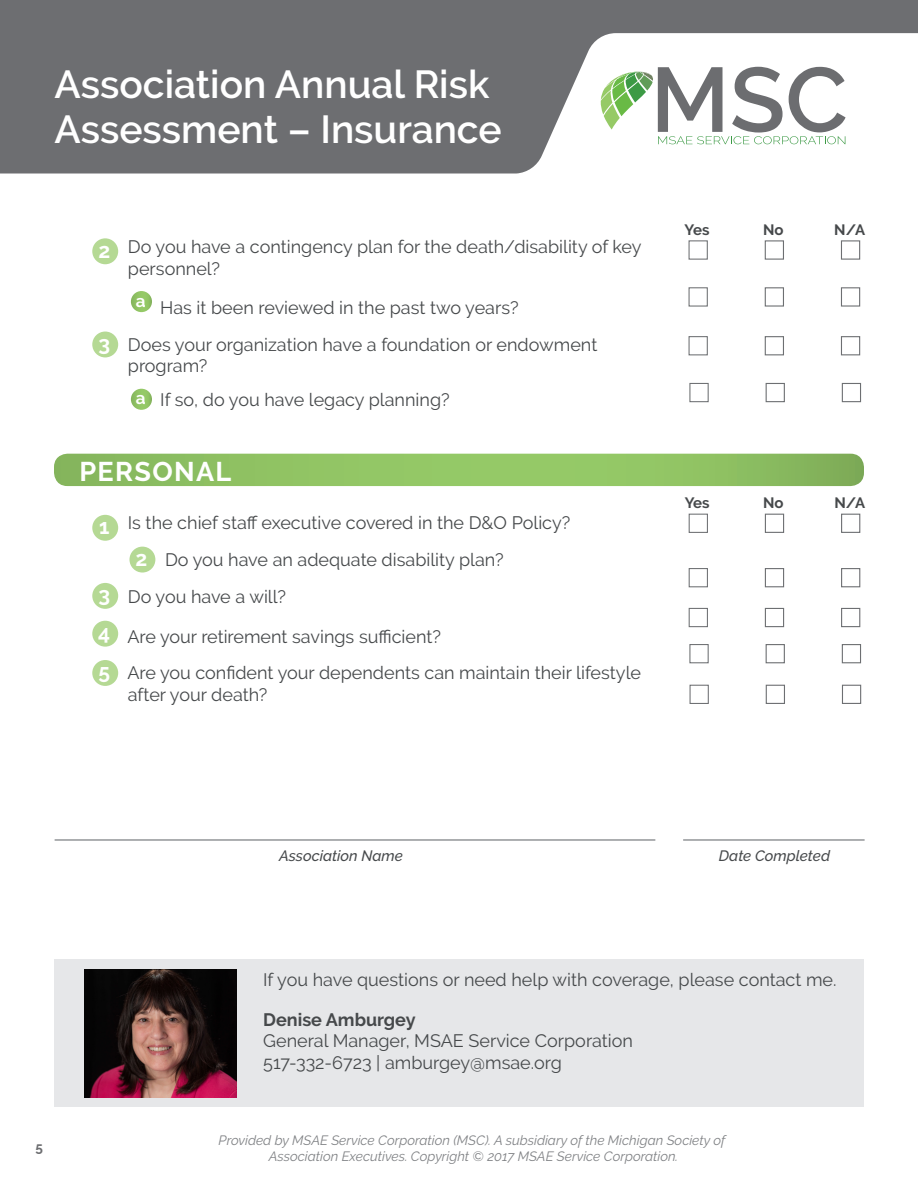
<style>
.page{position:relative;width:918px;height:1188px;background:#fff}
.page>*{position:absolute;margin:0;border:0;box-sizing:border-box;transform-origin:0 0}
.t1{font:600 91.05px "Raleway";color:#6c6d70}
.t2{font:600 39px/45px "Raleway";color:#fff}
.t3{font:700 27px "Raleway";letter-spacing:.05em;color:#fff}
.Parent_Question{font:18px/21.6px "Raleway";color:#46494b}
.Child_Question{font:18px "Raleway";color:#46494b}
.Child_Question_Last{font:18px "Raleway";color:#46494b}
.t4{font:700 18px "Raleway";color:#46494b}
.t5{font:700 17.1px "Raleway";color:#fff}
.t6{font:italic 500 15px "Raleway";color:#46494b}
.t7{font:700 15px "Raleway";letter-spacing:-.005em;color:#46494b}
.t8{font:italic 13.5px/16.2px "Raleway";color:#808285;text-align:center}
.t9{font:700 13.5px "Raleway";color:#6d6e71}
.s1{font-weight:700;font-size:21px;color:#fff}
</style>
<div class="page">
<svg style="left:0;top:0;width:918px;height:174px;fill:#6d6e71"></svg>
<svg style="left:658px;top:136px;width:187px;height:8px"></svg>
<svg style="left:601px;top:72px;width:52px;height:58px"></svg>
<div style="left:92px;top:238px;width:26px;height:26px;background:#b5d994;border-radius:50%"></div>
<svg style="left:131px;top:291px;width:21px;height:21px"></svg>
<div style="left:92px;top:332px;width:26px;height:25px;background:#b5d994;border-radius:50%"></div>
<svg style="left:131px;top:389px;width:21px;height:21px"></svg>
<div style="left:92px;top:515px;width:26px;height:26px;background:#b5d994;border-radius:50%"></div>
<div style="left:129px;top:547px;width:26px;height:26px;background:#b5d994;border-radius:50%"></div>
<div style="left:92px;top:583px;width:26px;height:26px;background:#b5d994;border-radius:50%"></div>
<div style="left:92px;top:621px;width:26px;height:26px;background:#b5d994;border-radius:50%"></div>
<div style="left:92px;top:660px;width:26px;height:26px;background:#b5d994;border-radius:50%"></div>
<svg style="left:54px;top:454px;width:810px;height:32px;background:#8fc163"></svg>
<hr style="left:55px;top:839px;width:600px;height:2px;background:#939598">
<hr style="left:683px;top:839px;width:182px;height:2px;background:#939598">
<div style="left:689px;top:240px;width:19px;height:20px;border:1px solid #6d6f72"></div>
<div style="left:765px;top:240px;width:19px;height:20px;border:1px solid #6d6f72"></div>
<div style="left:841px;top:240px;width:19px;height:20px;border:1px solid #6d6f72"></div>
<div style="left:689px;top:514px;width:19px;height:19px;border:1px solid #6d6f72"></div>
<div style="left:765px;top:514px;width:19px;height:19px;border:1px solid #6d6f72"></div>
<div style="left:841px;top:514px;width:19px;height:19px;border:1px solid #6d6f72"></div>
<div style="left:689px;top:287px;width:19px;height:20px;border:1px solid #6d6f72"></div>
<div style="left:765px;top:287px;width:19px;height:20px;border:1px solid #6d6f72"></div>
<div style="left:841px;top:287px;width:19px;height:20px;border:1px solid #6d6f72"></div>
<div style="left:689px;top:568px;width:19px;height:19px;border:1px solid #6d6f72"></div>
<div style="left:765px;top:568px;width:19px;height:19px;border:1px solid #6d6f72"></div>
<div style="left:841px;top:568px;width:19px;height:19px;border:1px solid #6d6f72"></div>
<div style="left:689px;top:336px;width:19px;height:19px;border:1px solid #6d6f72"></div>
<div style="left:765px;top:336px;width:19px;height:19px;border:1px solid #6d6f72"></div>
<div style="left:841px;top:336px;width:19px;height:19px;border:1px solid #6d6f72"></div>
<div style="left:689px;top:608px;width:19px;height:19px;border:1px solid #6d6f72"></div>
<div style="left:765px;top:608px;width:19px;height:19px;border:1px solid #6d6f72"></div>
<div style="left:841px;top:608px;width:19px;height:19px;border:1px solid #6d6f72"></div>
<div style="left:689px;top:644px;width:20px;height:19px;border:1px solid #6d6f72"></div>
<div style="left:766px;top:644px;width:19px;height:19px;border:1px solid #6d6f72"></div>
<div style="left:842px;top:644px;width:19px;height:19px;border:1px solid #6d6f72"></div>
<div style="left:689px;top:383px;width:20px;height:19px;border:1px solid #6d6f72"></div>
<div style="left:766px;top:383px;width:19px;height:19px;border:1px solid #6d6f72"></div>
<div style="left:842px;top:383px;width:19px;height:19px;border:1px solid #6d6f72"></div>
<div style="left:690px;top:685px;width:19px;height:19px;border:1px solid #6d6f72"></div>
<div style="left:766px;top:685px;width:19px;height:19px;border:1px solid #6d6f72"></div>
<div style="left:842px;top:685px;width:19px;height:19px;border:1px solid #6d6f72"></div>
<div style="left:54px;top:959px;width:810px;height:148px;background:#e6e7e9"></div>
<img style="left:85px;top:969px;width:152px;height:128px">
<h2 class="t2" style="left:55px;top:62px;width:449px">Association Annual Risk<br>Assessment – Insurance</h2>
<h1 class="t1" style="left:651px;top:47px;width:199px">MSC</h1>
<p class="Parent_Question" style="left:128px;top:236px;width:515px;text-indent:-30px"><span class="s1">2</span> Do you have a contingency plan for the death/disability of key personnel?</p>
<p class="t5" style="left:136px;top:291px;width:11px">a</p>
<p class="Child_Question" style="left:160px;top:298px;width:360px">Has it been reviewed in the past two years?</p>
<p class="Parent_Question" style="left:128px;top:333px;width:471px;text-indent:-29px"><span class="s1">3</span> Does your organization have a foundation or endowment program?</p>
<p class="t5" style="left:136px;top:389px;width:11px">a</p>
<p class="Child_Question_Last" style="left:160px;top:389px;width:291px">If so, do you have legacy planning?</p>
<p class="t3" style="left:79px;top:456px;width:153px">PERSONAL</p>
<p class="Parent_Question" style="left:99px;top:512px;width:473px"><span class="s1">1</span> Is the chief staff executive covered in the D&amp;O Policy?</p>
<p class="Parent_Question" style="left:136px;top:549px;width:370px"><span class="s1">2</span> Do you have an adequate disability plan?</p>
<p class="Parent_Question" style="left:98px;top:586px;width:189px"><span class="s1">3</span> Do you have a will?</p>
<p class="Parent_Question" style="left:98px;top:626px;width:344px"><sup>4</sup> Are your retirement savings sufficient?</p>
<p class="Parent_Question" style="left:128px;top:662px;width:515px;text-indent:-29px"><span class="s1">5</span> Are you confident your dependents can maintain their lifestyle after your death?</p>
<p class="t7" style="left:685px;top:221px;width:26px">Yes</p>
<p class="t7" style="left:763px;top:221px;width:22px">No</p>
<p class="t7" style="left:834px;top:221px;width:32px">N/A</p>
<p class="t7" style="left:685px;top:494px;width:26px">Yes</p>
<p class="t7" style="left:763px;top:494px;width:22px">No</p>
<p class="t7" style="left:834px;top:494px;width:32px">N/A</p>
<p class="t9" style="left:35px;top:1139px;width:9px">5</p>
<p class="t6" style="left:279px;top:847px;width:125px">Association Name</p>
<p class="t6" style="left:719px;top:847px;width:113px">Date Completed</p>
<p class="Parent_Question" style="left:263px;top:969px;width:575px">If you have questions or need help with coverage, please contact me.</p>
<p class="t4" style="left:263px;top:1009px;width:154px">Denise Amburgey</p>
<p class="Parent_Question" style="left:263px;top:1030px;width:371px">General Manager, MSAE Service Corporation</p>
<p class="Parent_Question" style="left:263px;top:1052px;width:300px">517-332-6723 | amburgey@msae.org</p>
<p class="t8" style="left:219px;top:1132px;width:508px">Provided by MSAE Service Corporation (MSC). A subsidiary of the Michigan Society of<br>Association Executives. Copyright © 2017 MSAE Service Corporation.</p>
</div>
